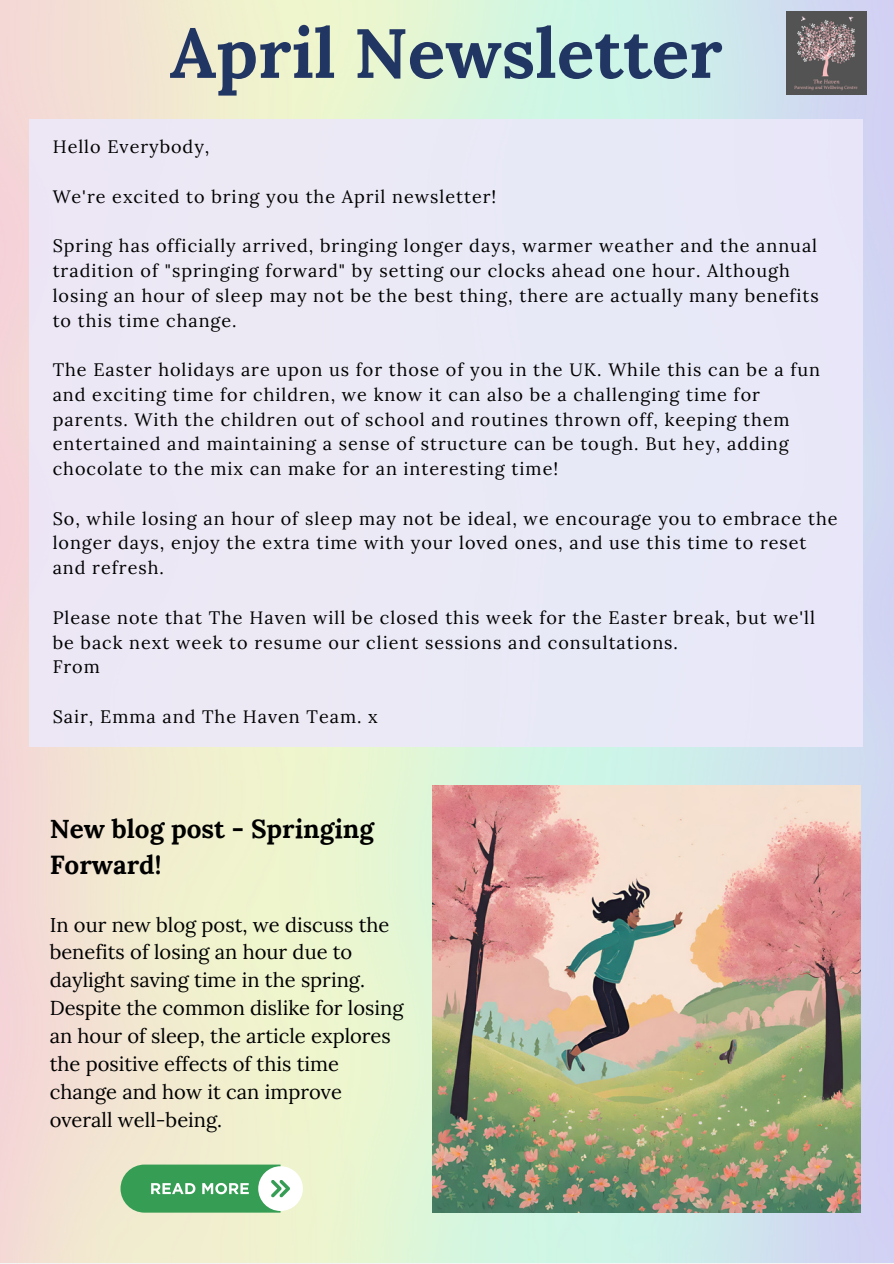
<style>
.page{position:relative;width:894px;height:1264px;background:#fff}
.page>*{position:absolute;margin:0;border:0;box-sizing:border-box;transform-origin:0 0}
.t1{font:700 69.45px "Lora";color:#223663}
.t2{font:700 26.1px/36px "Lora";color:#000}
.t3{font:20.1px/27.9px "Lora";color:#000}
.t4{font:18px/24.8px "Lora";letter-spacing:.055em;color:#000}
</style>
<div class="page">
<img style="left:0;top:0;width:893px;height:1262px">
<div style="left:29px;top:120px;width:833px;height:626px;background:#ece8fa"></div>
<img style="left:786px;top:12px;width:80px;height:83px">
<img style="left:432px;top:785px;width:428px;height:427px">
<div style="left:258px;top:1166px;width:45px;height:44px;background:#fff;border-radius:50%"></div>
<svg style="left:120px;top:1164px;width:170px;height:48px"></svg>
<h2 class="t1" style="left:170px;top:8px;width:554px">April Newsletter</h2>
<p class="t4" style="left:53px;top:134px;width:158px">Hello Everybody,</p>
<p class="t4" style="left:53px;top:184px;width:445px">We're excited to bring you the April newsletter!</p>
<p class="t4" style="left:53px;top:233px;width:767px">Spring has officially arrived, bringing longer days, warmer weather and the annual tradition of "springing forward" by setting our clocks ahead one hour. Although losing an hour of sleep may not be the best thing, there are actually many benefits to this time change.</p>
<p class="t4" style="left:53px;top:357px;width:768px">The Easter holidays are upon us for those of you in the UK. While this can be a fun and exciting time for children, we know it can also be a challenging time for parents. With the children out of school and routines thrown off, keeping them entertained and maintaining a sense of structure can be tough. But hey, adding chocolate to the mix can make for an interesting time!</p>
<p class="t4" style="left:53px;top:505px;width:786px">So, while losing an hour of sleep may not be ideal, we encourage you to embrace the longer days, enjoy the extra time with your loved ones, and use this time to reset and refresh.</p>
<p class="t4" style="left:53px;top:604px;width:763px">Please note that The Haven will be closed this week for the Easter break, but we'll be back next week to resume our client sessions and consultations.</p>
<p class="t4" style="left:53px;top:654px;width:49px">From</p>
<p class="t4" style="left:53px;top:703px;width:326px">Sair, Emma and The Haven Team. x</p>
<h3 class="t2" style="left:50px;top:810px;width:326px">New blog post - Springing<br>Forward!</h3>
<p class="t3" style="left:50px;top:910px;width:355px">In our new blog post, we discuss the benefits of losing an hour due to daylight saving time in the spring.<br>Despite the common dislike for losing an hour of sleep, the article explores the positive effects of this time change and how it can improve overall well-being.</p>
</div>
